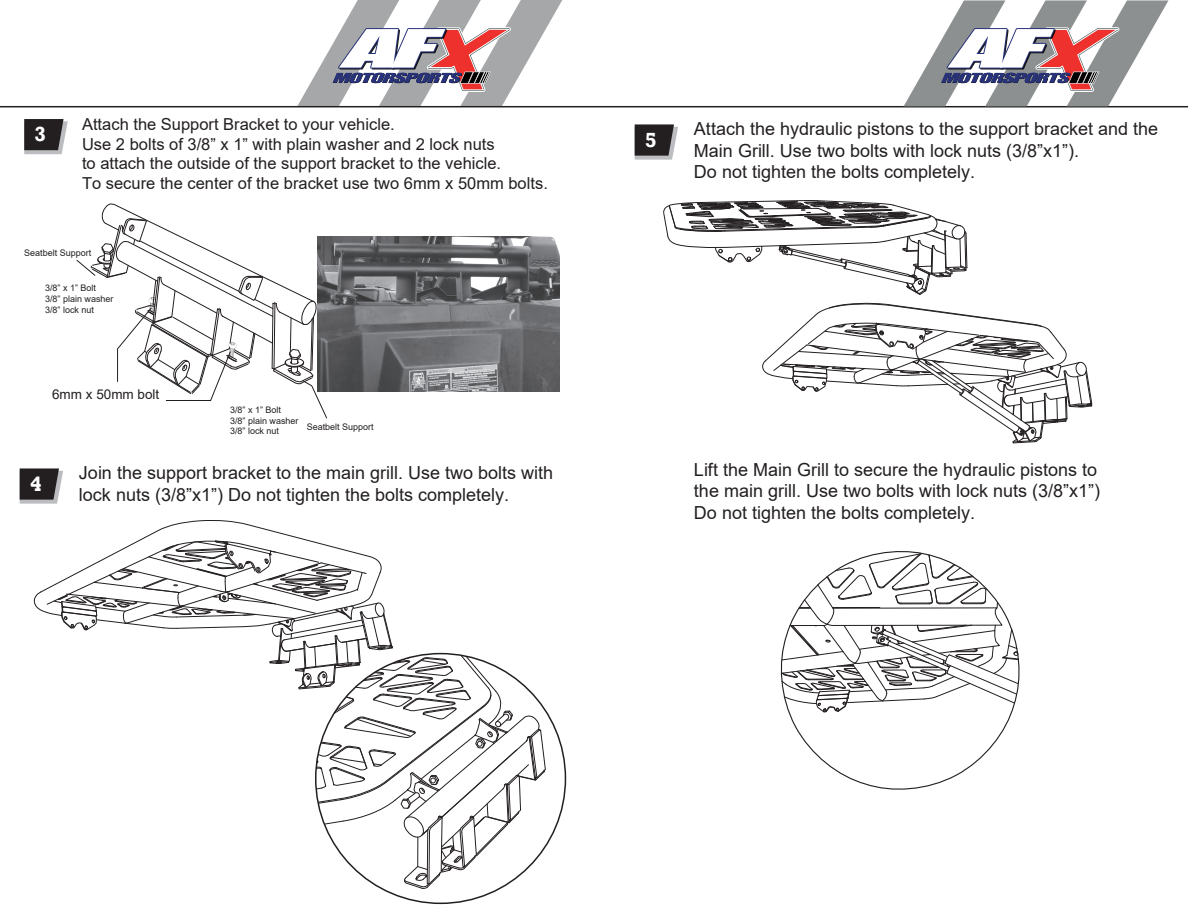
<style>
.page{position:relative;width:1188px;height:918px;background:#fff}
.page>*{position:absolute;margin:0;border:0;box-sizing:border-box;transform-origin:0 0}
.t1{font:700 21px "Rockwell";color:#fff}
.t2{font:18px/21.6px "Arial";color:#231f20}
.t3{font:16.5px/19.8px "Arial";color:#231f20}
.t4{font:13.5px "Arial";color:#231f20}
.t5{font:9px/10.8px "Arial";color:#231f20}
</style>
<div class="page">
<svg style="left:20px;top:468px;width:43px;height:36px;background:#524f50"></svg>
<hr style="left:0;top:106px;width:1188px;height:1px;background:#231f20">
<svg style="left:903px;top:0;width:266px;height:107px"></svg>
<svg style="left:297px;top:0;width:265px;height:106px"></svg>
<svg style="left:635px;top:124px;width:43px;height:36px;background:#524f50"></svg>
<img style="left:328px;top:237px;width:231px;height:155px">
<svg style="left:24px;top:119px;width:44px;height:35px;background:#504d4e"></svg>
<svg style="left:76px;top:203px;width:252px;height:216px"></svg>
<svg style="left:34px;top:520px;width:512px;height:369px"></svg>
<svg style="left:763px;top:302px;width:330px;height:141px"></svg>
<svg style="left:780px;top:551px;width:240px;height:239px"></svg>
<svg style="left:781px;top:553px;width:238px;height:159px"></svg>
<svg style="left:663px;top:200px;width:304px;height:95px"></svg>
<p class="t1" style="left:35px;top:121px;width:13px">3</p>
<p class="t3" style="left:82px;top:114px;width:467px">Attach the Support Bracket to your vehicle.<br>Use 2 bolts of 3/8” x 1” with plain washer and 2 lock nuts<br>to attach the outside of the support bracket to the vehicle.<br>To secure the center of the bracket use two 6mm x 50mm bolts.</p>
<p class="t5" style="left:24px;top:247px;width:69px">Seatbelt Support</p>
<p class="t5" style="left:45px;top:283px;width:70px">3/8” x 1” Bolt<br>3/8” plain washer<br>3/8” lock nut</p>
<p class="t4" style="left:52px;top:385px;width:109px">6mm x 50mm bolt</p>
<p class="t5" style="left:230px;top:404px;width:70px">3/8” x 1” Bolt<br>3/8” plain washer<br>3/8” lock nut</p>
<p class="t5" style="left:307px;top:421px;width:69px">Seatbelt Support</p>
<p class="t1" style="left:30px;top:471px;width:13px">4</p>
<p class="t2" style="left:79px;top:462px;width:476px">Join the support bracket to the main grill. Use two bolts with lock nuts (3/8”x1”) Do not tighten the bolts completely.</p>
<p class="t1" style="left:645px;top:127px;width:13px">5</p>
<p class="t2" style="left:694px;top:118px;width:466px">Attach the hydraulic pistons to the support bracket and the<br>Main Grill. Use two bolts with lock nuts (3/8”x1”).<br>Do not tighten the bolts completely.</p>
<p class="t2" style="left:694px;top:458px;width:408px">Lift the Main Grill to secure the hydraulic pistons to the main grill. Use two bolts with lock nuts (3/8”x1”)<br>Do not tighten the bolts completely.</p>
</div>
